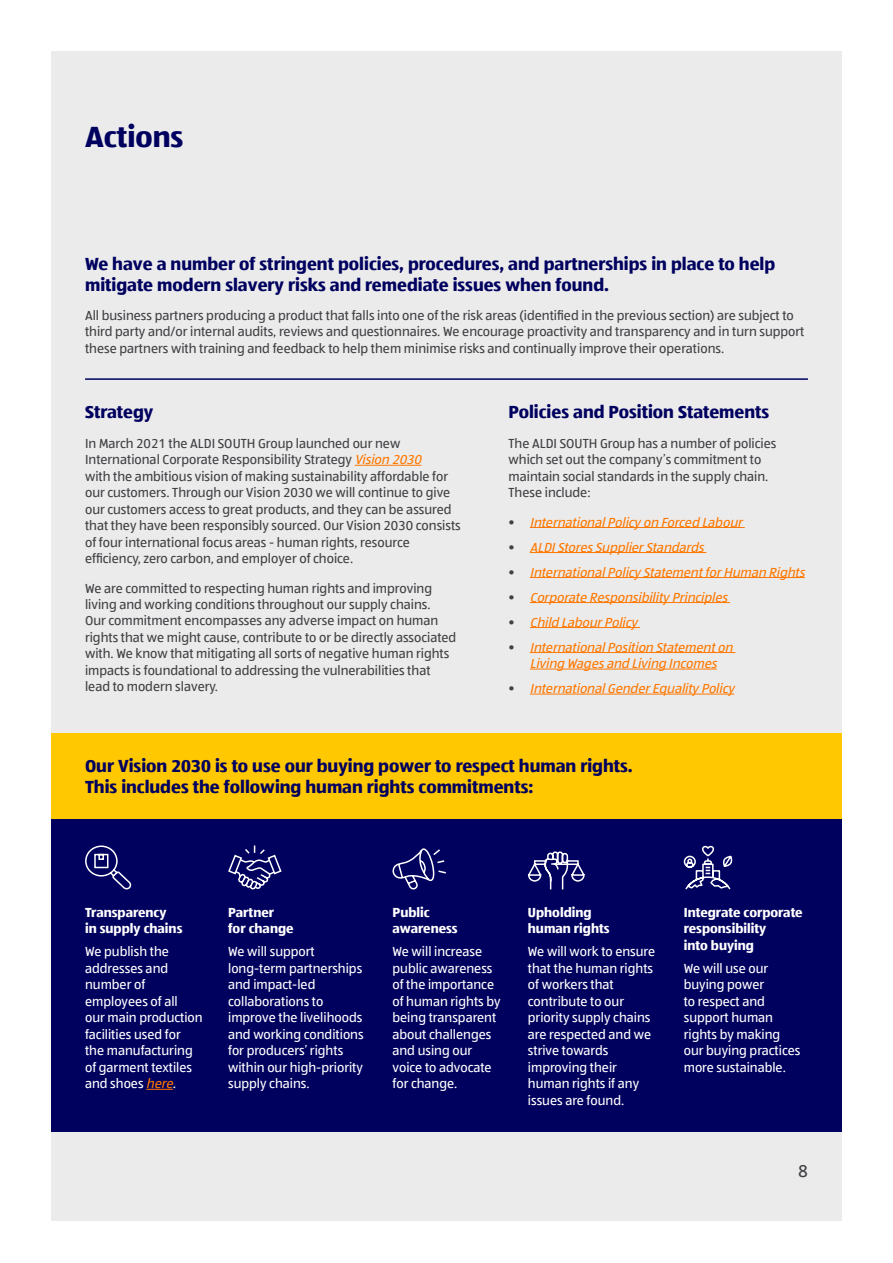
<style>
.page{position:relative;width:893px;height:1263px;background:#fff}
.page>*{position:absolute;margin:0;border:0;box-sizing:border-box;transform-origin:0 0}
.Heading_1{font:700 30px "ALDISUED Office";color:#00005f}
.Sub-title_Blue{font:700 18px/21px "ALDISUED Office";color:#00005f}
.Callout{font:700 18px/21px "ALDISUED Office";color:#00005f}
.t1{font:18px "ALDISUED Office";color:#414042}
.Body{font:13.5px/16.5px "ALDISUED Office";color:#414042}
.Body-2{font:13.5px/16.5px "ALDISUED Office";color:#fff}
.t2{font:italic 13.5px/16.5px "ALDISUED Office";color:#ff7800;text-align:center}
.Body-3{font:700 13.5px/16.5px "ALDISUED Office";color:#fff}
.s1{font-style:italic;color:#ff7800}
.s2{font-style:normal;color:#414042}
</style>
<div class="page">
<div style="left:51px;top:51px;width:791px;height:1169px;background:#ebebec"></div>
<hr style="left:355px;top:465px;width:66px;height:1px;background:#ff7800">
<hr style="left:530px;top:527px;width:215px;height:1px;background:#ff7800">
<hr style="left:530px;top:552px;width:176px;height:1px;background:#ff7800">
<hr style="left:530px;top:577px;width:275px;height:1px;background:#ff7800">
<hr style="left:530px;top:602px;width:200px;height:1px;background:#ff7800">
<hr style="left:530px;top:627px;width:110px;height:1px;background:#ff7800">
<hr style="left:530px;top:652px;width:205px;height:1px;background:#ff7800">
<hr style="left:530px;top:669px;width:187px;height:1px;background:#ff7800">
<hr style="left:530px;top:694px;width:204px;height:1px;background:#ff7800">
<div style="left:51px;top:733px;width:791px;height:86px;background:#ffc800"></div>
<div style="left:51px;top:819px;width:791px;height:312px;background:#00005f"></div>
<svg style="left:146px;top:1089px;width:27px;height:1px"></svg>
<svg style="left:85px;top:845px;width:47px;height:45px"></svg>
<svg style="left:392px;top:848px;width:54px;height:42px"></svg>
<svg style="left:527px;top:851px;width:58px;height:39px"></svg>
<svg style="left:683px;top:846px;width:50px;height:44px"></svg>
<svg style="left:228px;top:845px;width:54px;height:45px"></svg>
<hr style="left:85px;top:378px;width:723px;height:2px;background:#00005f">
<p class="Heading_1" style="left:85px;top:116px;width:100px">Actions</p>
<p class="Sub-title_Blue" style="left:85px;top:252px;width:692px">We have a number of stringent policies, procedures, and partnerships in place to help mitigate modern slavery risks and remediate issues when found.</p>
<p class="Body" style="left:85px;top:307px;width:721px">All business partners producing a product that falls into one of the risk areas (identified in the previous section) are subject to third party and/or internal audits, reviews and questionnaires. We encourage proactivity and transparency and in turn support these partners with training and feedback to help them minimise risks and continually improve their operations.</p>
<p class="Sub-title_Blue" style="left:85px;top:401px;width:70px">Strategy</p>
<p class="Body" style="left:85px;top:434px;width:377px">In March 2021 the ALDI SOUTH Group launched our new International Corporate Responsibility Strategy <span class="s1">Vision 2030<br></span>with the ambitious vision of making sustainability affordable for our customers. Through our Vision 2030 we will continue to give our customers access to great products, and they can be assured that they have been responsibly sourced. Our Vision 2030 consists of four international focus areas - human rights, resource efficiency, zero carbon, and employer of choice.</p>
<p class="Body" style="left:85px;top:579px;width:373px">We are committed to respecting human rights and improving living and working conditions throughout our supply chains.<br>Our commitment encompasses any adverse impact on human rights that we might cause, contribute to or be directly associated with. We know that mitigating all sorts of negative human rights impacts is foundational to addressing the vulnerabilities that lead to modern slavery.</p>
<p class="Sub-title_Blue" style="left:509px;top:401px;width:262px">Policies and Position Statements</p>
<p class="Body" style="left:509px;top:434px;width:269px">The ALDI SOUTH Group has a number of policies which set out the company’s commitment to maintain social standards in the supply chain.<br>These include:</p>
<p class="t2" style="left:509px;top:513px;width:239px"><span class="s2">•</span> InternationalPolicyon Forced Labour</p>
<p class="t2" style="left:509px;top:538px;width:200px"><span class="s2">•</span> ALDIStoresSupplierStandards</p>
<p class="t2" style="left:509px;top:563px;width:301px"><span class="s2">•</span> InternationalPolicyStatementforHuman Rights</p>
<p class="t2" style="left:509px;top:588px;width:224px"><span class="s2">•</span> Corporate ResponsibilityPrinciples</p>
<p class="t2" style="left:509px;top:613px;width:134px"><span class="s2">•</span> Child LabourPolicy</p>
<p class="t2" style="left:509px;top:638px;width:229px"><span class="s2">•</span> InternationalPosition Statementon<br>Living Wagesand Living Incomes</p>
<p class="t2" style="left:509px;top:680px;width:231px"><span class="s2">•</span> InternationalGenderEqualityPolicy</p>
<p class="Callout" style="left:85px;top:755px;width:549px">Our Vision 2030 is to use our buying power to respect human rights.<br>This includes the following human rights commitments:</p>
<p class="Body-3" style="left:85px;top:904px;width:99px">Transparency<br>in supply chains</p>
<p class="Body-2" style="left:85px;top:943px;width:119px">We publish the addresses and number of employees of all<br>our main production facilities used for the manufacturing of garment textiles and shoes <span class="s1">here</span>.</p>
<p class="Body-3" style="left:228px;top:904px;width:67px">Partner for change</p>
<p class="Body-2" style="left:228px;top:943px;width:137px">We will support long-term partnerships and impact-led collaborations to improve the livelihoods and working conditions for producers’ rights within our high-priority supply chains.</p>
<p class="Body-3" style="left:392px;top:904px;width:67px">Public awareness</p>
<p class="Body-2" style="left:392px;top:943px;width:110px">We will increase public awareness of the importance of human rights by being transparent about challenges and using our voice to advocate for change.</p>
<p class="Body-3" style="left:528px;top:903px;width:83px">Upholding human rights</p>
<p class="Body-2" style="left:528px;top:943px;width:129px">We will work to ensure that the human rights of workers that contribute to our priority supply chains are respected and we strive towards improving their human rights if any issues are found.</p>
<p class="Body-3" style="left:684px;top:904px;width:120px">Integrate corporate responsibility<br>into buying</p>
<p class="Body-2" style="left:684px;top:959px;width:118px">We will use our buying power<br>to respect and support human rights by making our buying practices more sustainable.</p>
<h2 class="t1" style="left:798px;top:1159px;width:11px">8</h2>
</div>
